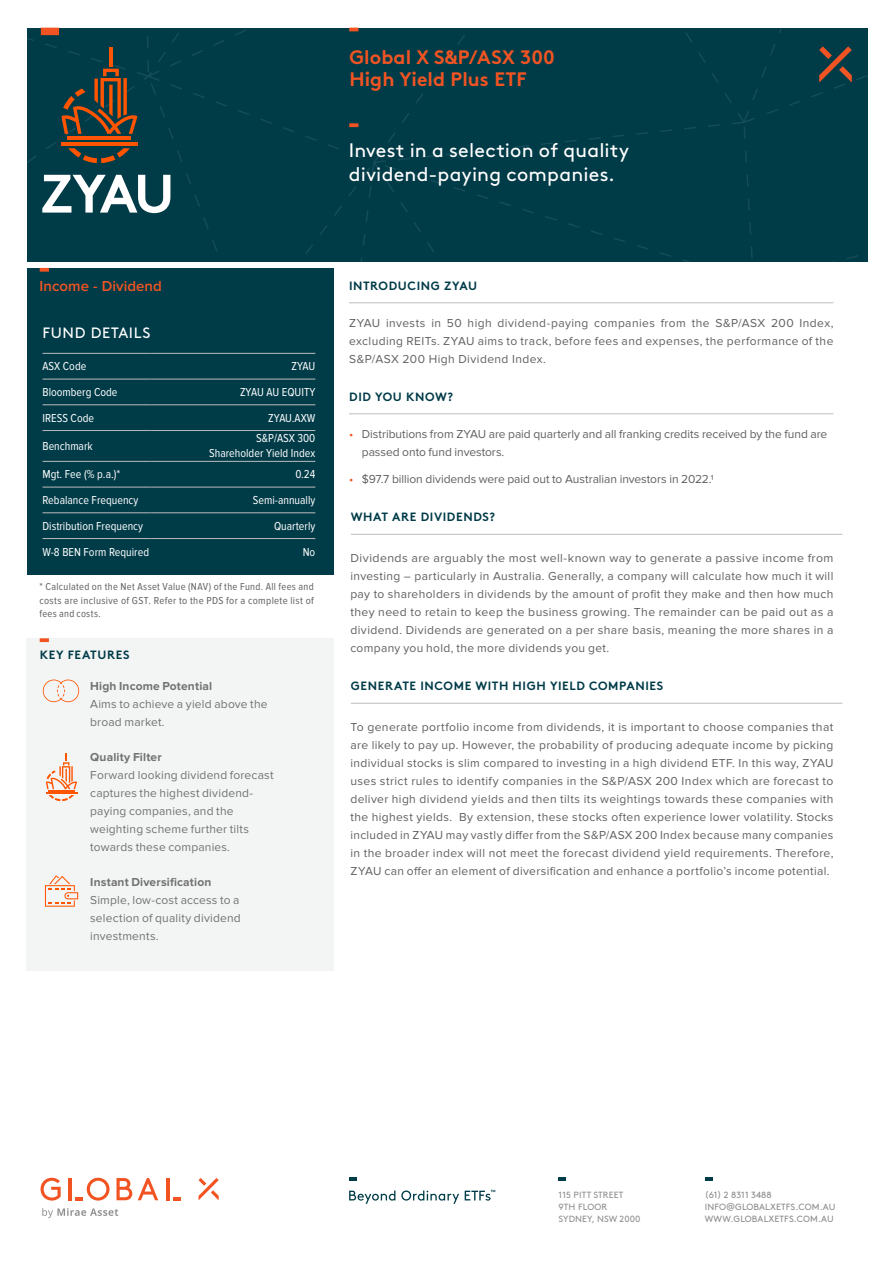
<style>
.page{position:relative;width:893px;height:1263px;background:#fff}
.page>*{position:absolute;margin:0;border:0;box-sizing:border-box;transform-origin:0 0}
.t1{font:700 54px "Brown Std";color:#fff}
.t2{font:19.5px/24px "Brown Std";letter-spacing:.015em;color:#fff}
.t3{font:700 19.5px/22.5px "Brown Std";letter-spacing:.005em;color:#f15422}
.t4{font:600 15px "Proxima Nova";letter-spacing:.005em;color:#f15422}
.t5{font:15px "Brown Std";letter-spacing:.04em;color:#fff}
.t6{font:12px/18px "Proxima Nova";letter-spacing:.01em;color:#616061;text-align:justify}
.t7{font:12px/18px "Proxima Nova";letter-spacing:.015em;color:#727272}
.t8{font:12px/15px "Proxima Nova Cond";color:#fff;text-align:right}
.t9{font:700 12px "Brown Std";letter-spacing:.05em;color:#003b48}
.t10{font:700 12px "Proxima Nova";letter-spacing:.015em;color:#727272}
.t11{font:10.5px/13.5px "Proxima Nova Cond";letter-spacing:.03em;color:#616061;text-align:justify}
.t12{font:9px/12px "Brown Std";letter-spacing:.015em;color:#8e8e8f}
.t13{font:9px/12px "Brown Std";letter-spacing:.015em;color:#90908f}
.t14{font:700 6px "Brown Std";color:#003b48}
.s1{color:#f15422}
</style>
<div class="page">
<div style="left:27px;top:268px;width:306px;height:306px;background:#003b48"></div>
<div style="left:26px;top:638px;width:307px;height:333px;background:#f3f4f4"></div>
<svg style="left:43px;top:679px;width:36px;height:23px"></svg>
<svg style="left:45px;top:875px;width:33px;height:32px"></svg>
<svg style="left:46px;top:753px;width:31px;height:48px"></svg>
<svg style="left:349px;top:1190px;width:46px;height:14px"></svg>
<svg style="left:401px;top:1190px;width:58px;height:14px"></svg>
<svg style="left:465px;top:1191px;width:26px;height:9px"></svg>
<svg style="left:349px;top:1177px;width:8px;height:4px"></svg>
<svg style="left:705px;top:1177px;width:8px;height:4px"></svg>
<svg style="left:558px;top:1177px;width:8px;height:4px"></svg>
<svg style="left:116px;top:1178px;width:16px;height:22px"></svg>
<svg style="left:138px;top:1178px;width:20px;height:22px"></svg>
<svg style="left:199px;top:1178px;width:20px;height:22px"></svg>
<hr style="left:167px;top:1178px;width:3px;height:22px;background:#f15422">
<svg style="left:173px;top:1197px;width:8px;height:3px"></svg>
<svg style="left:41px;top:1178px;width:20px;height:22px"></svg>
<hr style="left:69px;top:1178px;width:3px;height:22px;background:#f15422">
<svg style="left:75px;top:1178px;width:35px;height:22px"></svg>
<svg style="left:42px;top:1208px;width:76px;height:10px"></svg>
<div style="left:27px;top:28px;width:840px;height:233px;background:#003b48"></div>
<hr style="left:349px;top:302px;width:484px;height:1px;background:#bcbdbb">
<hr style="left:349px;top:413px;width:484px;height:1px;background:#bcbdbb">
<svg style="left:40px;top:638px;width:9px;height:4px"></svg>
<svg style="left:40px;top:268px;width:9px;height:4px"></svg>
<hr style="left:42px;top:379px;width:109px;height:1px;background:#bcbdbb">
<hr style="left:151px;top:379px;width:164px;height:1px;background:#bcbdbb">
<hr style="left:42px;top:405px;width:109px;height:1px;background:#bcbdbb">
<hr style="left:151px;top:405px;width:164px;height:1px;background:#bcbdbb">
<hr style="left:42px;top:430px;width:109px;height:1px;background:#bcbdbb">
<hr style="left:151px;top:430px;width:164px;height:1px;background:#bcbdbb">
<hr style="left:42px;top:461px;width:109px;height:1px;background:#bcbdbb">
<hr style="left:151px;top:461px;width:164px;height:1px;background:#bcbdbb">
<hr style="left:42px;top:487px;width:109px;height:1px;background:#bcbdbb">
<hr style="left:151px;top:487px;width:164px;height:1px;background:#bcbdbb">
<hr style="left:42px;top:513px;width:109px;height:1px;background:#bcbdbb">
<hr style="left:151px;top:513px;width:164px;height:1px;background:#bcbdbb">
<hr style="left:42px;top:538px;width:109px;height:1px;background:#bcbdbb">
<hr style="left:151px;top:538px;width:164px;height:1px;background:#bcbdbb">
<hr style="left:42px;top:353px;width:109px;height:1px;background:#bcbdbb">
<hr style="left:151px;top:353px;width:164px;height:1px;background:#bcbdbb">
<div style="left:41px;top:28px;width:18px;height:7px;background:#f15422"></div>
<hr style="left:351px;top:534px;width:491px;height:1px;background:#bcbdbb">
<hr style="left:351px;top:703px;width:491px;height:1px;background:#bcbdbb">
<h1 class="t1" style="left:40px;top:161px;width:136px">ZYAU</h1>
<p class="t4" style="left:39px;top:277px;width:124px">Income - Dividend</p>
<p class="t5" style="left:43px;top:324px;width:109px">FUND DETAILS</p>
<p class="t8" style="left:42px;top:359px;width:45px">ASX Code</p>
<p class="t8" style="left:292px;top:359px;width:25px">ZYAU</p>
<p class="t8" style="left:42px;top:385px;width:77px">Bloomberg Code</p>
<p class="t8" style="left:240px;top:385px;width:77px">ZYAU AU EQUITY</p>
<p class="t8" style="left:42px;top:410px;width:53px">IRESS Code</p>
<p class="t8" style="left:268px;top:410px;width:49px">ZYAU.AXW</p>
<p class="t8" style="left:42px;top:439px;width:52px">Benchmark</p>
<p class="t8" style="left:209px;top:431px;width:108px">S&amp;P/ASX 300<br>Shareholder Yield Index</p>
<p class="t8" style="left:42px;top:467px;width:79px">Mgt. Fee (% p.a.)*</p>
<p class="t8" style="left:295px;top:467px;width:21px">0.24</p>
<p class="t8" style="left:42px;top:493px;width:97px">Rebalance Frequency</p>
<p class="t8" style="left:253px;top:493px;width:64px">Semi-annually</p>
<p class="t8" style="left:42px;top:518px;width:102px">Distribution Frequency</p>
<p class="t8" style="left:274px;top:518px;width:43px">Quarterly</p>
<p class="t8" style="left:42px;top:544px;width:108px">W-8 BEN Form Required</p>
<p class="t8" style="left:303px;top:544px;width:14px">No</p>
<p class="t11" style="left:39px;top:580px;width:276px">* Calculated on the Net Asset Value (NAV) of the Fund. All fees and costs are inclusive of GST. Refer to the PDS for a complete list of fees and costs.</p>
<p class="t9" style="left:40px;top:647px;width:91px">KEY FEATURES</p>
<h2 class="t3" style="left:349px;top:45px;width:207px">Global X S&amp;P/ASX 300<br>High Yield Plus ETF</h2>
<h2 class="t2" style="left:349px;top:138px;width:281px">Invest in a selection of quality dividend-paying companies.</h2>
<p class="t9" style="left:349px;top:278px;width:129px">INTRODUCING ZYAU</p>
<p class="t6" style="left:349px;top:314px;width:486px">ZYAU invests in 50 high dividend-paying companies from the S&amp;P/ASX 200 Index, excluding REITs. ZYAU aims to track, before fees and expenses, the performance of the S&amp;P/ASX 200 High Dividend Index.</p>
<p class="t9" style="left:349px;top:389px;width:106px">DID YOU KNOW?</p>
<p class="t6" style="left:362px;top:425px;width:467px;text-indent:-13px"><span class="s1">•</span> Distributions from ZYAU are paid quarterly and all franking credits received by the fund are passed onto fund investors.</p>
<p class="t6" style="left:349px;top:470px;width:366px"><span class="s1">•</span> $97.7 billion dividends were paid out to Australian investors in 2022.1</p>
<p class="t9" style="left:351px;top:509px;width:146px">WHAT ARE DIVIDENDS?</p>
<p class="t6" style="left:350px;top:549px;width:485px">Dividends are arguably the most well-known way to generate a passive income from investing – particularly in Australia. Generally, a company will calculate how much it will pay to shareholders in dividends by the amount of profit they make and then how much they need to retain to keep the business growing. The remainder can be paid out as a dividend. Dividends are generated on a per share basis, meaning the more shares in a company you hold, the more dividends you get.</p>
<p class="t10" style="left:90px;top:680px;width:124px">High Income Potential</p>
<p class="t9" style="left:351px;top:678px;width:314px">GENERATE INCOME WITH HIGH YIELD COMPANIES</p>
<p class="t7" style="left:90px;top:695px;width:179px">Aims to achieve a yield above the broad market.</p>
<p class="t10" style="left:90px;top:751px;width:73px">Quality Filter</p>
<p class="t7" style="left:90px;top:766px;width:185px">Forward looking dividend forecast captures the highest dividend&shy;paying companies, and the weighting scheme further tilts towards these companies.</p>
<p class="t10" style="left:90px;top:876px;width:123px">Instant Diversification</p>
<p class="t7" style="left:90px;top:891px;width:152px;text-align:justify">Simple, low-cost access to a selection of quality dividend investments.</p>
<p class="t6" style="left:350px;top:718px;width:484px">To generate portfolio income from dividends, it is important to choose companies that are likely to pay up. However, the probability of producing adequate income by picking individual stocks is slim compared to investing in a high dividend ETF. In this way, ZYAU uses strict rules to identify companies in the S&amp;P/ASX 200 Index which are forecast to deliver high dividend yields and then tilts its weightings towards these companies with the highest yields. By extension, these stocks often experience lower volatility. Stocks included in ZYAU may vastly differ from the S&amp;P/ASX 200 Index because many companies in the broader index will not meet the forecast dividend yield requirements. Therefore, ZYAU can offer an element of diversification and enhance a portfolio’s income potential.</p>
<p class="t14" style="left:490px;top:1189px;width:7px">™</p>
<p class="t13" style="left:558px;top:1189px;width:83px">115 PITT STREET<br>9TH FLOOR<br>SYDNEY, NSW 2000</p>
<p class="t12" style="left:705px;top:1189px;width:132px">(61) 2 8311 3488<br>INFO@GLOBALXETFS.COM.AU<br>WWW.GLOBALXETFS.COM.AU</p>
</div>
